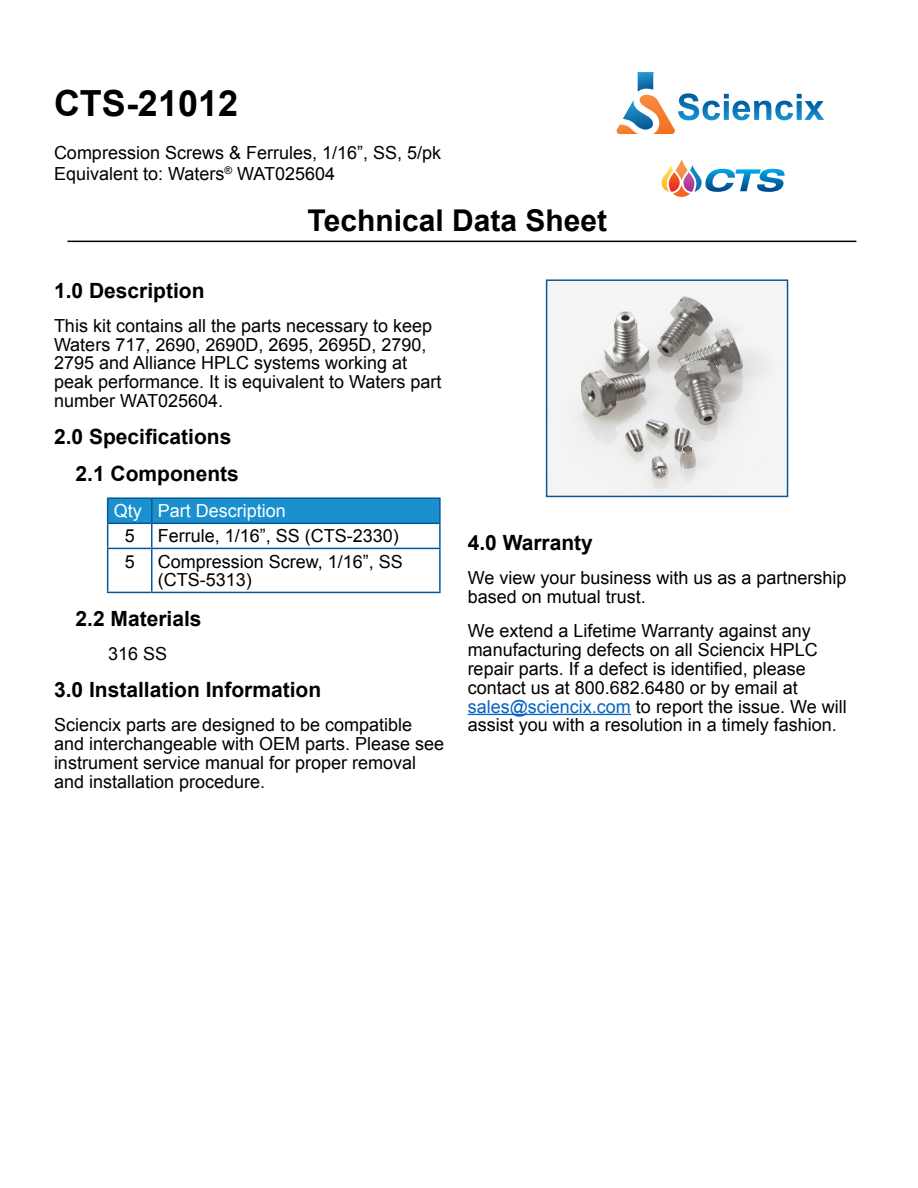
<style>
.page{position:relative;width:918px;height:1188px;background:#fff}
.page>*{position:absolute;margin:0;border:0;box-sizing:border-box;transform-origin:0 0}
.t1{font:700 36px "Arial";color:#000}
.t2{font:700 30px "Arial";color:#000}
.t3{font:700 21px/37px "Arial";color:#000}
.t4{font:18px/18.9px "Arial";color:#000}
.t5{font:18px "Arial";color:#fff}
.s1{color:#0563c1}
</style>
<div class="page">
<svg style="left:662px;top:159px;width:123px;height:38px"></svg>
<hr style="left:68px;top:241px;width:788px;height:1px;background:#000">
<svg style="left:616px;top:72px;width:208px;height:62px"></svg>
<hr style="left:107px;top:497px;width:45px;height:2px;background:#095796">
<hr style="left:152px;top:497px;width:289px;height:2px;background:#095796">
<hr style="left:439px;top:499px;width:2px;height:24px;background:#095796">
<hr style="left:152px;top:523px;width:289px;height:1px;background:#095796">
<svg style="left:107px;top:498px;width:333px;height:50px"></svg>
<hr style="left:439px;top:524px;width:2px;height:24px;background:#095796">
<hr style="left:107px;top:548px;width:45px;height:1px;background:#095796">
<hr style="left:107px;top:549px;width:1px;height:43px;background:#095796">
<hr style="left:152px;top:548px;width:289px;height:1px;background:#095796">
<hr style="left:151px;top:549px;width:1px;height:43px;background:#095796">
<hr style="left:439px;top:549px;width:2px;height:43px;background:#095796">
<hr style="left:107px;top:592px;width:45px;height:1px;background:#095796">
<hr style="left:152px;top:592px;width:289px;height:1px;background:#095796">
<hr style="left:468px;top:714px;width:163px;height:1px;background:#0563c1">
<img style="left:549px;top:295px;width:236px;height:199px">
<div style="left:546px;top:279px;width:242px;height:218px;border:2px solid #095796"></div>
<h1 class="t1" style="left:54px;top:79px;width:186px">CTS-21012</h1>
<p class="t4" style="left:54px;top:142px;width:389px;line-height:21.6px">Compression Screws &amp; Ferrules, 1/16”, SS, 5/pk<br>Equivalent to: Waters<sup>®</sup> WAT025604</p>
<h2 class="t2" style="left:308px;top:200px;width:301px">Technical Data Sheet</h2>
<p class="t3" style="left:54px;top:272px;width:152px">1.0 Description</p>
<p class="t4" style="left:54px;top:316px;width:389px">This kit contains all the parts necessary to keep Waters 717, 2690, 2690D, 2695, 2695D, 2790, 2795 and Alliance HPLC systems working at peak performance. It is equivalent to Waters part number WAT025604.</p>
<p class="t3" style="left:76px;top:419px;width:165px;text-indent:-22px">2.0 Specifications<br>2.1 Components</p>
<p class="t5" style="left:114px;top:499px;width:174px">Qty Part Description</p>
<p class="t4" style="left:125px;top:527px;width:12px">5</p>
<p class="t4" style="left:158px;top:527px;width:243px">Ferrule, 1/16”, SS (CTS-2330)</p>
<p class="t4" style="left:125px;top:552px;width:12px">5</p>
<p class="t4" style="left:158px;top:552px;width:247px">Compression Screw, 1/16”, SS (CTS-5313)</p>
<p class="t3" style="left:76px;top:601px;width:128px">2.2 Materials</p>
<p class="t4" style="left:108px;top:645px;width:61px">316 SS</p>
<p class="t3" style="left:54px;top:672px;width:269px">3.0 Installation Information</p>
<p class="t4" style="left:54px;top:716px;width:392px">Sciencix parts are designed to be compatible and interchangeable with OEM parts. Please see instrument service manual for proper removal and installation procedure.</p>
<p class="t3" style="left:468px;top:525px;width:127px">4.0 Warranty</p>
<p class="t4" style="left:468px;top:569px;width:380px">We view your business with us as a partnership based on mutual trust.</p>
<p class="t4" style="left:468px;top:621px;width:381px">We extend a Lifetime Warranty against any manufacturing defects on all Sciencix HPLC repair parts. If a defect is identified, please contact us at 800.682.6480 or by email at <span class="s1">sales@sciencix.com</span> to report the issue. We will assist you with a resolution in a timely fashion.</p>
</div>
